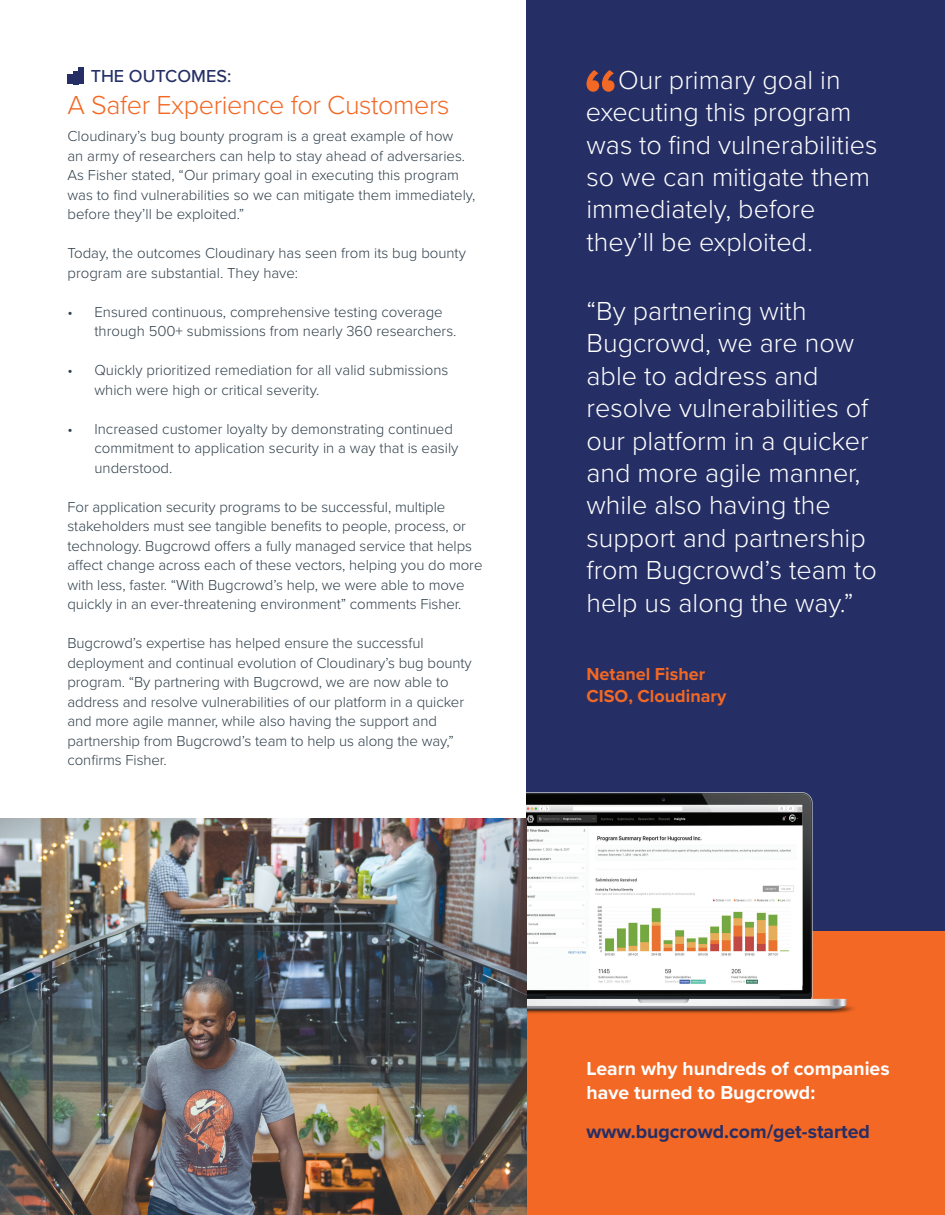
<style>
.page{position:relative;width:945px;height:1215px;background:#fff}
.page>*{position:absolute;margin:0;border:0;box-sizing:border-box;transform-origin:0 0}
.t1{font:700 75.6px "Proxima Nova";color:#f26824}
.t2{font:300 27px/32.4px "Proxima Nova";color:#fff}
.t3{font:300 27px "Proxima Nova";letter-spacing:-.015em;color:#f26824}
.t4{font:700 19.5px/24px "Proxima Nova";color:#fff}
.t5{font:700 19.5px "Proxima Nova";color:#262e65}
.t6{font:700 18px/21.6px "Proxima Nova";color:#f26824}
.t7{font:500 18px "Proxima Nova";color:#252f65}
.t8{font:300 15px/19.5px "Proxima Nova";letter-spacing:-.005em;color:#2f3f4a}
</style>
<div class="page">
<div style="left:526px;top:0;width:419px;height:1215px;background:#252f65"></div>
<div style="left:526px;top:932px;width:419px;height:283px;background:#f26824"></div>
<img style="left:526px;top:792px;width:342px;height:240px">
<img style="left:0;top:819px;width:526px;height:396px">
<div style="left:68px;top:75px;width:5px;height:9px;background:#252f65"></div>
<div style="left:73px;top:71px;width:5px;height:13px;background:#252f65"></div>
<div style="left:78px;top:68px;width:6px;height:16px;background:#252f65"></div>
<p class="t7" style="left:91px;top:62px;width:142px">THE OUTCOMES:</p>
<p class="t3" style="left:68px;top:85px;width:384px">A Safer Experience for Customers</p>
<p class="t8" style="left:68px;top:126px;width:410px">Cloudinary’s bug bounty program is a great example of how<br>an army of researchers can help to stay ahead of adversaries.<br>As Fisher stated, “Our primary goal in executing this program was to find vulnerabilities so we can mitigate them immediately, before they’ll be exploited.”</p>
<p class="t8" style="left:68px;top:243px;width:400px">Today, the outcomes Cloudinary has seen from its bug bounty program are substantial. They have:</p>
<p class="t8" style="left:94px;top:301px;width:364px;text-indent:-27px">• Ensured continuous, comprehensive testing coverage through 500+ submissions from nearly 360 researchers.</p>
<p class="t8" style="left:94px;top:360px;width:355px;text-indent:-27px">• Quickly prioritized remediation for all valid submissions which were high or critical severity.</p>
<p class="t8" style="left:94px;top:418px;width:366px;text-indent:-27px">• Increased customer loyalty by demonstrating continued commitment to application security in a way that is easily understood.</p>
<p class="t8" style="left:68px;top:496px;width:417px">For application security programs to be successful, multiple stakeholders must see tangible benefits to people, process, or technology. Bugcrowd offers a fully managed service that helps affect change across each of these vectors, helping you do more with less, faster. “With Bugcrowd’s help, we were able to move quickly in an ever-threatening environment” comments Fisher.</p>
<p class="t8" style="left:68px;top:633px;width:406px">Bugcrowd’s expertise has helped ensure the successful deployment and continual evolution of Cloudinary’s bug bounty program. “By partnering with Bugcrowd, we are now able to address and resolve vulnerabilities of our platform in a quicker and more agile manner, while also having the support and partnership from Bugcrowd’s team to help us along the way,” confirms Fisher.</p>
<p class="t1" style="left:584px;top:40px;width:36px">“</p>
<p class="t2" style="left:586px;top:62px;width:293px;text-indent:32px">Our primary goal in executing this program was to find vulnerabilities so we can mitigate them immediately, before they’ll be exploited.</p>
<p class="t2" style="left:587px;top:293px;width:292px">“By partnering with<br>Bugcrowd, we are now able to address and resolve vulnerabilities of our platform in a quicker and more agile manner, while also having the support and partnership from Bugcrowd’s team to help us along the way.”</p>
<p class="t6" style="left:587px;top:663px;width:141px">Netanel Fisher<br>CISO, Cloudinary</p>
<p class="t4" style="left:587px;top:1056px;width:305px">Learn why hundreds of companies have turned to Bugcrowd:</p>
<p class="t5" style="left:587px;top:1117px;width:285px">www.bugcrowd.com/get-started</p>
</div>
